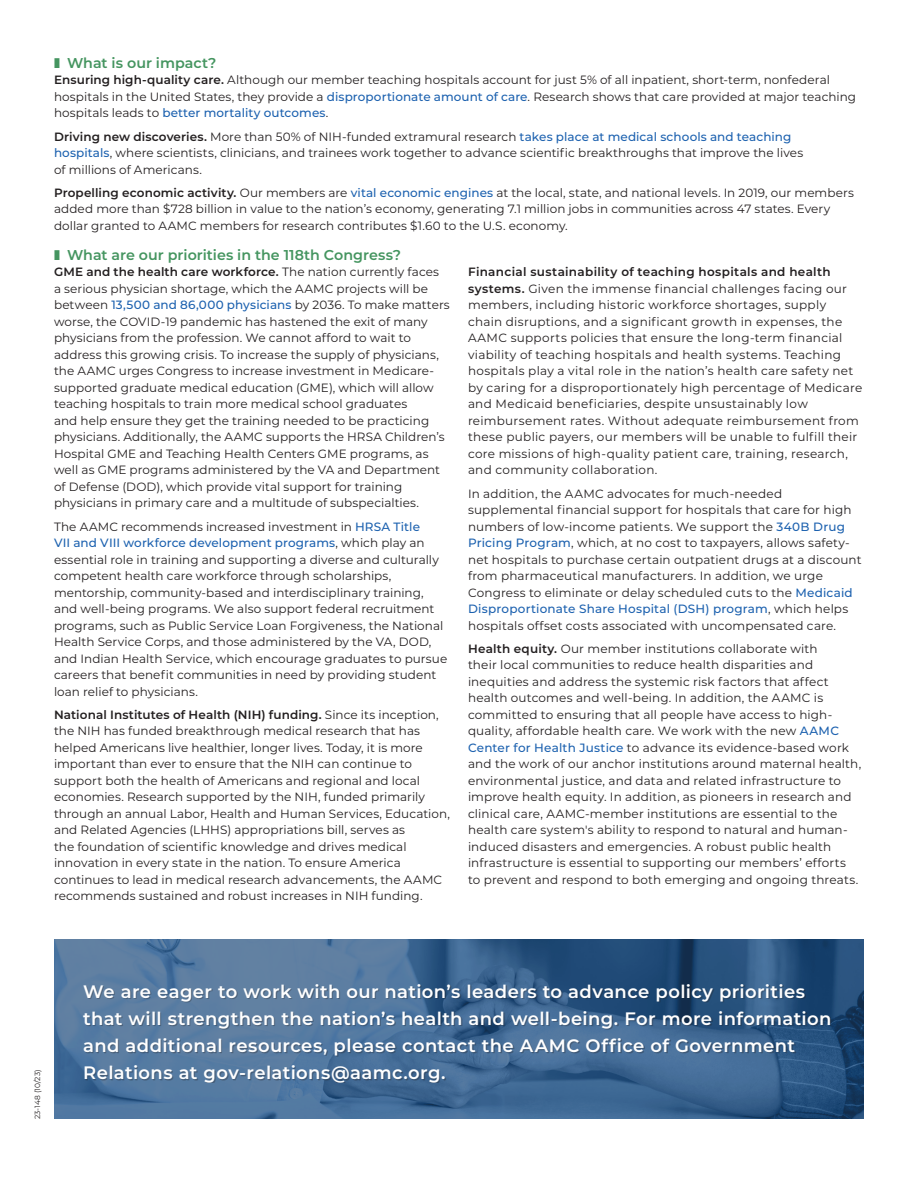
<style>
.page{position:relative;width:918px;height:1188px;background:#fff}
.page>*{position:absolute;margin:0;border:0;box-sizing:border-box;transform-origin:0 0}
.BODY{font:600 18px/27px "Montserrat";letter-spacing:.02em;color:#fff}
.t1{font:600 14.25px "Montserrat";color:#459560}
.BODY-2{font:12px/16.5px "Montserrat";letter-spacing:.01em;color:#231f20}
.t2{font:7.5px "Montserrat";color:#231f20}
.s1{font-weight:600}
.s2{font-weight:500;color:#1c61af}
</style>
<div class="page">
<svg style="left:54px;top:940px;width:810px;height:179px;background:#3e658e"></svg>
<div style="left:84px;top:985px;width:747px;height:98px;background:#231f20;opacity:.31"></div>
<h1 class="t1" style="left:67px;top:53px;width:151px">What is our impact?</h1>
<p class="BODY-2" style="left:54px;top:71px;width:804px"><span class="s1">Ensuring high-quality care.</span> Although our member teaching hospitals account for just 5% of all inpatient, short-term, nonfederal hospitals in the United States, they provide a <span class="s2">disproportionate amount of care</span>. Research shows that care provided at major teaching hospitals leads to <span class="s2">better mortality outcomes</span>.</p>
<p class="BODY-2" style="left:54px;top:128px;width:751px"><span class="s1">Driving new discoveries.</span> More than 50% of NIH-funded extramural research <span class="s2">takes place at medical schools and teaching hospitals</span>, where scientists, clinicians, and trainees work together to advance scientific breakthroughs that improve the lives of millions of Americans.</p>
<p class="BODY-2" style="left:54px;top:184px;width:801px"><span class="s1">Propelling economic activity.</span> Our members are <span class="s2">vital economic engines</span> at the local, state, and national levels. In 2019, our members added more than $728 billion in value to the nation’s economy, generating 7.1 million jobs in communities across 47 states. Every dollar granted to AAMC members for research contributes $1.60 to the U.S. economy.</p>
<h1 class="t1" style="left:67px;top:245px;width:336px">What are our priorities in the 118th Congress?</h1>
<p class="BODY-2" style="left:54px;top:263px;width:397px"><span class="s1">GME and the health care workforce.</span> The nation currently faces<br>a serious physician shortage, which the AAMC projects will be between <span class="s2">13,500 and 86,000 physicians</span> by 2036. To make matters worse, the COVID-19 pandemic has hastened the exit of many physicians from the profession. We cannot afford to wait to address this growing crisis. To increase the supply of physicians, the AAMC urges Congress to increase investment in Medicare&shy;supported graduate medical education (GME), which will allow teaching hospitals to train more medical school graduates<br>and help ensure they get the training needed to be practicing physicians. Additionally, the AAMC supports the HRSA Children’s Hospital GME and Teaching Health Centers GME programs, as well as GME programs administered by the VA and Department of Defense (DOD), which provide vital support for training physicians in primary care and a multitude of subspecialties.</p>
<p class="BODY-2" style="left:54px;top:518px;width:395px">The AAMC recommends increased investment in <span class="s2">HRSA Title<br>VII and VIII workforce development programs</span>, which play an essential role in training and supporting a diverse and culturally competent health care workforce through scholarships, mentorship, community-based and interdisciplinary training, and well-being programs. We also support federal recruitment programs, such as Public Service Loan Forgiveness, the National Health Service Corps, and those administered by the VA, DOD, and Indian Health Service, which encourage graduates to pursue careers that benefit communities in need by providing student loan relief to physicians.</p>
<p class="BODY-2" style="left:54px;top:706px;width:397px"><span class="s1">National Institutes of Health (NIH) funding.</span> Since its inception, the NIH has funded breakthrough medical research that has helped Americans live healthier, longer lives. Today, it is more important than ever to ensure that the NIH can continue to support both the health of Americans and regional and local economies. Research supported by the NIH, funded primarily through an annual Labor, Health and Human Services, Education, and Related Agencies (LHHS) appropriations bill, serves as<br>the foundation of scientific knowledge and drives medical innovation in every state in the nation. To ensure America continues to lead in medical research advancements, the AAMC recommends sustained and robust increases in NIH funding.</p>
<p class="BODY-2" style="left:468px;top:263px;width:396px"><span class="s1">Financial sustainability of teaching hospitals and health systems.</span> Given the immense financial challenges facing our members, including historic workforce shortages, supply chain disruptions, and a significant growth in expenses, the AAMC supports policies that ensure the long-term financial viability of teaching hospitals and health systems. Teaching hospitals play a vital role in the nation’s health care safety net by caring for a disproportionately high percentage of Medicare and Medicaid beneficiaries, despite unsustainably low reimbursement rates. Without adequate reimbursement from these public payers, our members will be unable to fulfill their core missions of high-quality patient care, training, research, and community collaboration.</p>
<p class="BODY-2" style="left:468px;top:485px;width:395px">In addition, the AAMC advocates for much-needed supplemental financial support for hospitals that care for high numbers of low-income patients. We support the <span class="s2">340B Drug Pricing Program</span>, which, at no cost to taxpayers, allows safety&shy;net hospitals to purchase certain outpatient drugs at a discount from pharmaceutical manufacturers. In addition, we urge Congress to eliminate or delay scheduled cuts to the <span class="s2">Medicaid Disproportionate Share Hospital (DSH) program</span>, which helps hospitals offset costs associated with uncompensated care.</p>
<p class="BODY-2" style="left:468px;top:640px;width:395px"><span class="s1">Health equity.</span> Our member institutions collaborate with<br>their local communities to reduce health disparities and inequities and address the systemic risk factors that affect health outcomes and well-being. In addition, the AAMC is committed to ensuring that all people have access to high&shy;quality, affordable health care. We work with the new <span class="s2">AAMC Center for Health Justice</span> to advance its evidence-based work and the work of our anchor institutions around maternal health, environmental justice, and data and related infrastructure to improve health equity. In addition, as pioneers in research and clinical care, AAMC-member institutions are essential to the health care system's ability to respond to natural and human&shy;induced disasters and emergencies. A robust public health infrastructure is essential to supporting our members’ efforts to prevent and respond to both emerging and ongoing threats.</p>
<p class="t2" style="left:32px;top:1119px;width:51px;rotate:-90deg">23-148 (10/23)</p>
<p class="BODY" style="left:83px;top:977px;width:750px">We are eager to work with our nation’s leaders to advance policy priorities that will strengthen the nation’s health and well-being. For more information and additional resources, please contact the AAMC Office of Government Relations at gov-relations@aamc.org.</p>
</div>
